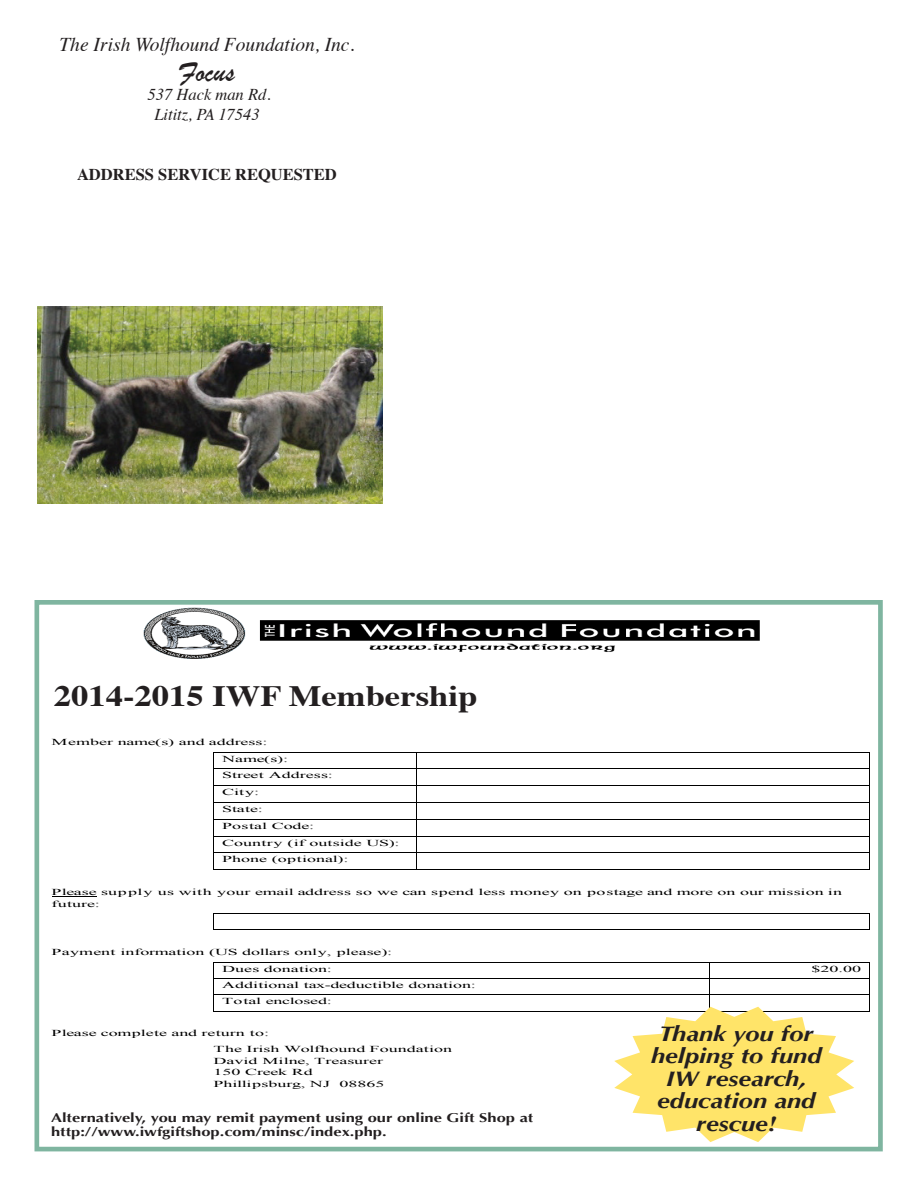
<style>
.page{position:relative;width:918px;height:1188px;background:#fff}
.page>*{position:absolute;margin:0;border:0;box-sizing:border-box;transform-origin:0 0}
.t1{font:30px "Brush Script";color:#231f20}
.t2{font:700 29.55px "Times";color:#231f20;scale:1.17 1}
.t3{font:italic 700 21.15px/22.5px "Optima";color:#231f20;text-align:center;scale:1.2 1}
.t4{font:italic 19.5px "Times";color:#231f20}
.t5{font:700 18.3px "Times New Roman";color:#000;scale:1.97 1}
.t6{font:italic 16.5px/19.8px "Times";color:#231f20;text-align:center}
.t7{font:700 16.5px "Times";color:#231f20}
.t8{font:700 12.9px/14px "Optima";color:#231f20;scale:1.28 1}
.t9{font:9.15px/16.6px "Times New Roman";color:#000;scale:1.97 1}
.s1{color:#0a31ff}
</style>
<div class="page">
<img style="left:38px;top:306px;width:345px;height:198px">
<img style="left:143px;top:607px;width:617px;height:52px">
<hr style="left:214px;top:752px;width:202px;height:1px;background:#000">
<hr style="left:416px;top:752px;width:453px;height:1px;background:#000">
<hr style="left:214px;top:769px;width:202px;height:1px;background:#000">
<hr style="left:416px;top:769px;width:453px;height:1px;background:#000">
<hr style="left:214px;top:786px;width:202px;height:1px;background:#000">
<hr style="left:416px;top:786px;width:453px;height:1px;background:#000">
<hr style="left:214px;top:802px;width:202px;height:1px;background:#000">
<hr style="left:416px;top:802px;width:453px;height:1px;background:#000">
<hr style="left:214px;top:819px;width:202px;height:1px;background:#000">
<hr style="left:416px;top:819px;width:453px;height:1px;background:#000">
<hr style="left:214px;top:836px;width:202px;height:1px;background:#000">
<hr style="left:416px;top:836px;width:453px;height:1px;background:#000">
<hr style="left:214px;top:853px;width:202px;height:1px;background:#000">
<hr style="left:416px;top:853px;width:453px;height:1px;background:#000">
<hr style="left:214px;top:870px;width:202px;height:1px;background:#000">
<svg style="left:416px;top:753px;width:1px;height:117px"></svg>
<hr style="left:416px;top:870px;width:453px;height:1px;background:#000">
<svg style="left:869px;top:752px;width:1px;height:118px"></svg>
<hr style="left:52px;top:896px;width:45px;height:1px;background:#000">
<hr style="left:214px;top:913px;width:655px;height:1px;background:#000">
<hr style="left:214px;top:930px;width:655px;height:1px;background:#000">
<svg style="left:869px;top:913px;width:1px;height:17px"></svg>
<hr style="left:214px;top:962px;width:495px;height:1px;background:#000">
<hr style="left:710px;top:962px;width:159px;height:1px;background:#000">
<hr style="left:214px;top:978px;width:495px;height:1px;background:#000">
<hr style="left:710px;top:978px;width:159px;height:1px;background:#000">
<hr style="left:214px;top:995px;width:495px;height:1px;background:#000">
<hr style="left:710px;top:995px;width:159px;height:1px;background:#000">
<hr style="left:214px;top:1011px;width:495px;height:1px;background:#000">
<hr style="left:710px;top:1011px;width:159px;height:1px;background:#000">
<svg style="left:869px;top:962px;width:1px;height:50px"></svg>
<div style="left:35px;top:600px;width:848px;height:551px;border:5px solid #7fb5a0"></div>
<svg style="left:614px;top:962px;width:240px;height:180px"></svg>
<h3 class="t4" style="left:59px;top:36px;width:297px">The Irish Wolfhound Foundation, Inc.</h3>
<h1 class="t1" style="left:179px;top:54px;width:57px">Focus</h1>
<h3 class="t6" style="left:148px;top:86px;width:124px">537 Hack man Rd.<br>Lititz, PA 17543</h3>
<h3 class="t7" style="left:77px;top:167px;width:261px">ADDRESS SERVICE REQUESTED</h3>
<h2 class="t2" style="left:54px;top:683px;width:363px">2014-2015 IWF Membership</h2>
<h3 class="t5" style="left:52px;top:686px;width:225px">2010-2011 IWF Membership</h3>
<p class="t9" style="left:222px;top:734px;width:92px;text-indent:-171px">Member name(s) and address:<br>Name(s):<br>Street Address:<br>City:<br>State:<br>Postal Code:<br>Country (if outside US):<br>Phone (optional):</p>
<p class="t9" style="left:52px;top:886px;width:403px;line-height:11.6px">Please supply us with your email address so we can spend less money on postage and more on our mission in future:</p>
<p class="t9" style="left:222px;top:944px;width:88px;text-indent:-171px">Payment information (US dollars only, please):<br>Dues donation:</p>
<p class="t9" style="left:222px;top:976px;width:130px">Additional tax-deductible donation:<br>Total enclosed:</p>
<p class="t9" style="left:214px;top:1025px;width:123px;line-height:16px;text-indent:-162px">Please complete and return to:<br>The Irish Wolfhound Foundation</p>
<p class="t9" style="left:214px;top:1055px;width:88px;line-height:11.4px">David Milne, Treasurer<br>150 Creek Rd<br>Phillipsburg, NJ 08865</p>
<p class="t9" style="left:52px;top:1110px;width:251px;line-height:11.6px">Alternatively, you may remit payment using our online Gift Shop at <span class="s1">http://www.iwfgiftshop.com/misc/index.php</span>.</p>
<h3 class="t8" style="left:51px;top:1111px;width:378px">Alternatively, you may remit payment using our online Gift Shop at http://www.iwfgiftshop.com/minsc/index.php.</h3>
<p class="t9" style="left:811px;top:960px;width:27px">$20.00</p>
<h3 class="t3" style="left:651px;top:1023px;width:144px">Thank you for helping to fund<br>IW research, education and rescue!</h3>
</div>
